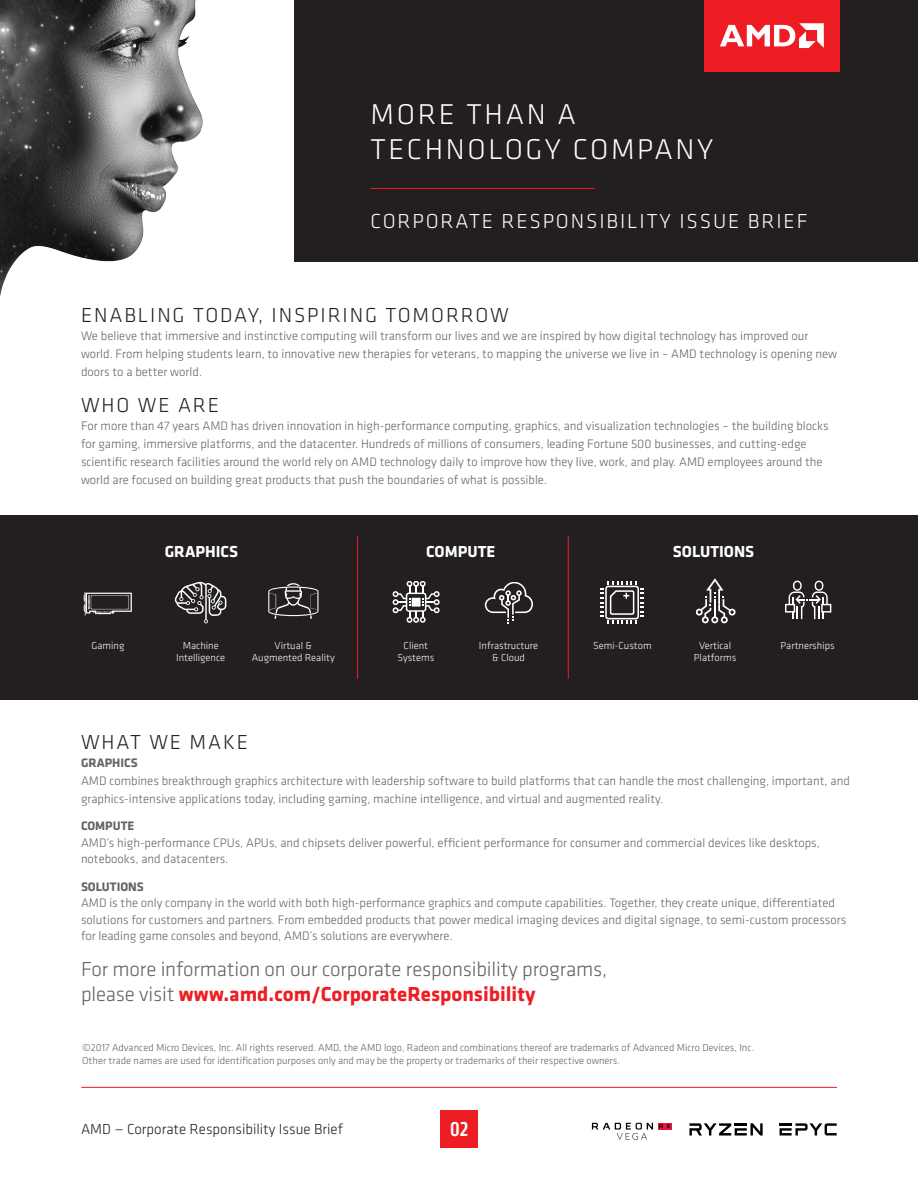
<style>
.page{position:relative;width:918px;height:1188px;background:#fff}
.page>*{position:absolute;margin:0;border:0;box-sizing:border-box;transform-origin:0 0}
.t1{font:300 29.7px/35.7px "Klavika";letter-spacing:.09em;color:#fff}
.NEW_Body_White_9_11{font:300 21px/25.2px "Klavika";letter-spacing:-.01em;color:#636366}
.Body{font:300 21px "Klavika";letter-spacing:.09em;color:#231f20}
.t2{font:300 21px "Klavika";letter-spacing:.09em;color:#fff}
.t3{font:500 condensed 20.85px "Klavika";color:#fff}
.t4{font:700 16.5px "Klavika";color:#fff}
.t5{font:300 15px "Klavika";color:#231f20}
.Body-2{font:300 12.75px/18px "Klavika";color:#636366}
.NEW_Body_White_9_11-2{font:300 10.5px/13.5px "Klavika";color:#636366}
.Icon_Text{font:300 10.5px/12px "Klavika";color:#fff;text-align:center}
.s1{font-weight:700}
.s2{font-weight:700;color:#ee1d23}
</style>
<div class="page">
<div style="left:294px;top:0;width:624px;height:261px;background:#231f20"></div>
<div style="left:705px;top:0;width:135px;height:71px;background:#ee1d23"></div>
<svg style="left:720px;top:23px;width:104px;height:25px"></svg>
<hr style="left:370px;top:188px;width:225px;height:1px;background:#ee1d23">
<hr style="left:81px;top:1087px;width:756px;height:1px;background:#ee1d23">
<div style="left:440px;top:1110px;width:38px;height:38px;background:#ee1d23"></div>
<div style="left:0;top:516px;width:918px;height:184px;background:#231f20"></div>
<hr style="left:357px;top:536px;width:1px;height:143px;background:#ee1d23">
<hr style="left:568px;top:536px;width:1px;height:143px;background:#ee1d23">
<svg style="left:269px;top:583px;width:49px;height:36px"></svg>
<svg style="left:175px;top:582px;width:51px;height:41px"></svg>
<svg style="left:84px;top:592px;width:48px;height:24px"></svg>
<svg style="left:393px;top:581px;width:46px;height:42px"></svg>
<svg style="left:485px;top:582px;width:48px;height:42px"></svg>
<svg style="left:601px;top:581px;width:43px;height:43px"></svg>
<svg style="left:696px;top:578px;width:40px;height:45px"></svg>
<svg style="left:785px;top:581px;width:46px;height:38px"></svg>
<svg style="left:689px;top:1123px;width:74px;height:13px"></svg>
<svg style="left:780px;top:1123px;width:57px;height:13px"></svg>
<svg style="left:658px;top:1123px;width:7px;height:7px"></svg>
<svg style="left:665px;top:1123px;width:7px;height:7px"></svg>
<svg style="left:659px;top:1124px;width:12px;height:4px"></svg>
<svg style="left:592px;top:1123px;width:61px;height:17px"></svg>
<img style="left:0;top:0;width:203px;height:297px">
<p class="t1" style="left:370px;top:96px;width:344px">MORE THAN A<br>TECHNOLOGY COMPANY</p>
<p class="t2" style="left:370px;top:208px;width:438px">CORPORATE RESPONSIBILITY ISSUE BRIEF</p>
<p class="Body" style="left:81px;top:303px;width:429px">ENABLING TODAY, INSPIRING TOMORROW</p>
<p class="Body-2" style="left:81px;top:327px;width:758px">We believe that immersive and instinctive computing will transform our lives and we are inspired by how digital technology has improved our world. From helping students learn, to innovative new therapies for veterans, to mapping the universe we live in – AMD technology is opening new doors to a better world.</p>
<p class="Body" style="left:81px;top:393px;width:140px">WHO WE ARE</p>
<p class="Body-2" style="left:81px;top:417px;width:749px">For more than 47 years AMD has driven innovation in high-performance computing, graphics, and visualization technologies – the building blocks for gaming, immersive platforms, and the datacenter. Hundreds of millions of consumers, leading Fortune 500 businesses, and cutting-edge scientific research facilities around the world rely on AMD technology daily to improve how they live, work, and play. AMD employees around the world are focused on building great products that push the boundaries of what is possible.</p>
<p class="t4" style="left:165px;top:539px;width:75px">GRAPHICS</p>
<p class="t4" style="left:426px;top:539px;width:70px">COMPUTE</p>
<p class="t4" style="left:673px;top:539px;width:83px">SOLUTIONS</p>
<p class="Icon_Text" style="left:479px;top:639px;width:61px">Infrastructure &amp; Cloud</p>
<p class="Icon_Text" style="left:92px;top:639px;width:34px">Gaming</p>
<p class="Icon_Text" style="left:404px;top:639px;width:26px">Client</p>
<p class="Icon_Text" style="left:593px;top:639px;width:60px">Semi-Custom</p>
<p class="Icon_Text" style="left:397px;top:651px;width:38px">Systems</p>
<p class="Icon_Text" style="left:176px;top:639px;width:51px">Machine<br>Intelligence</p>
<p class="Icon_Text" style="left:694px;top:639px;width:44px">Vertical<br>Platforms</p>
<p class="Icon_Text" style="left:252px;top:639px;width:84px">Virtual &amp;<br>Augmented Reality</p>
<p class="Icon_Text" style="left:781px;top:639px;width:56px">Partnerships</p>
<p class="Body" style="left:81px;top:729px;width:169px">WHAT WE MAKE</p>
<p class="Body-2" style="left:81px;top:754px;width:770px"><span class="s1">GRAPHICS<br></span>AMD combines breakthrough graphics architecture with leadership software to build platforms that can handle the most challenging, important, and graphics-intensive applications today, including gaming, machine intelligence, and virtual and augmented reality.</p>
<p class="Body-2" style="left:81px;top:818px;width:740px;line-height:16.5px"><span class="s1">COMPUTE<br></span>AMD’s high-performance CPUs, APUs, and chipsets deliver powerful, efficient performance for consumer and commercial devices like desktops, notebooks, and datacenters.</p>
<p class="Body-2" style="left:81px;top:878px;width:767px;line-height:16.5px"><span class="s1">SOLUTIONS<br></span>AMD is the only company in the world with both high-performance graphics and compute capabilities. Together, they create unique, differentiated solutions for customers and partners. From embedded products that power medical imaging devices and digital signage, to semi-custom processors for leading game consoles and beyond, AMD’s solutions are everywhere.</p>
<p class="NEW_Body_White_9_11" style="left:81px;top:956px;width:528px">For more information on our corporate responsibility programs, please visit <span class="s2">www.amd.com/CorporateResponsibility</span></p>
<p class="NEW_Body_White_9_11-2" style="left:82px;top:1041px;width:674px">©2017 Advanced Micro Devices, Inc. All rights reserved. AMD, the AMD logo, Radeon and combinations thereof are trademarks of Advanced Micro Devices, Inc.<br>Other trade names are used for identification purposes only and may be the property or trademarks of their respective owners.</p>
<p class="t5" style="left:81px;top:1120px;width:264px">AMD — Corporate Responsibility Issue Brief</p>
<p class="t3" style="left:450px;top:1116px;width:19px">02</p>
</div>
